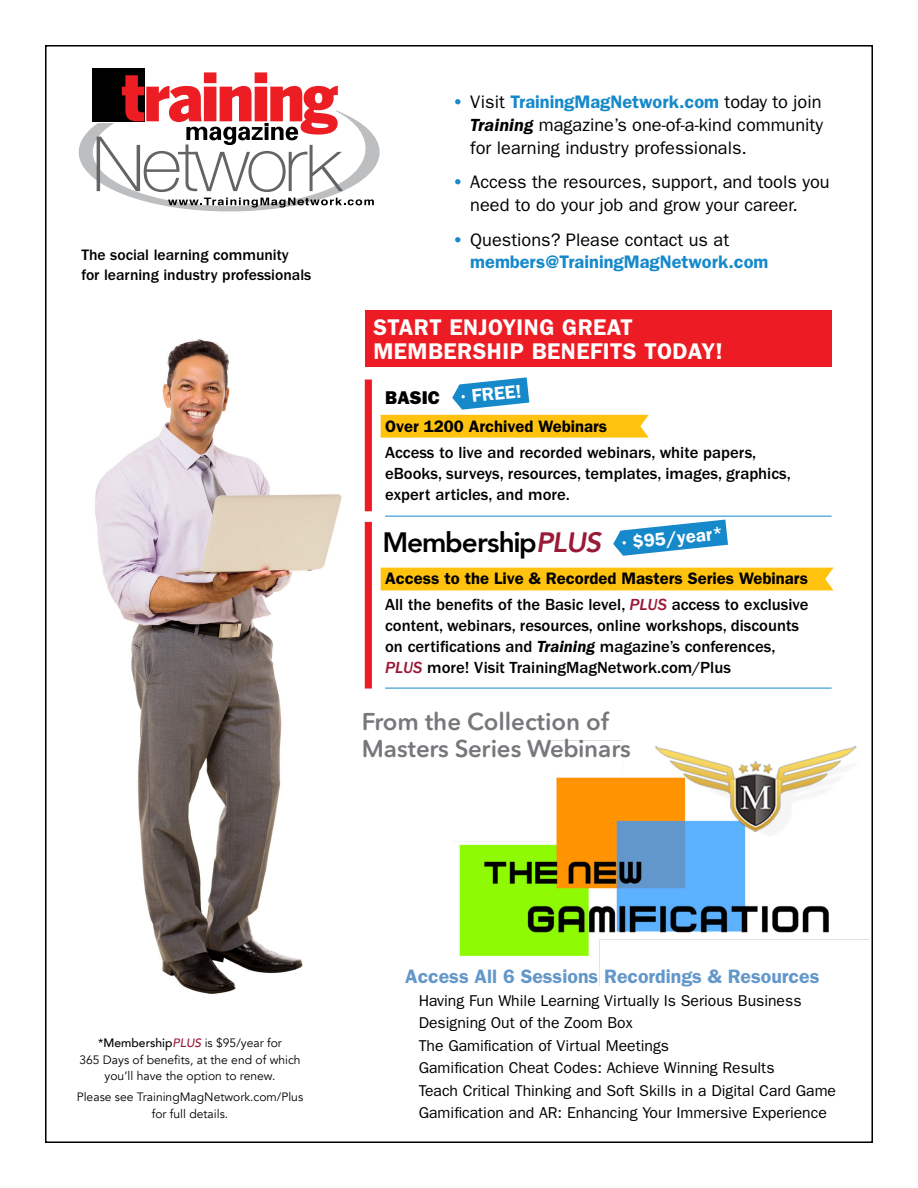
<style>
.page{position:relative;width:918px;height:1188px;background:#fff}
.page>*{position:absolute;margin:0;border:0;box-sizing:border-box;transform-origin:0 0}
.t1{font:800 27.9px "Avenir";letter-spacing:-.03em;color:#000}
.t2{font:600 24.15px/27.6px "Avenir Next Rounded Pro";color:#77787b}
.t3{font:600 22.8px/24.3px "ITC Franklin Gothic Std";letter-spacing:.02em;color:#fff}
.t4{font:600 19.5px "ITC Franklin Gothic Std";color:#6397ca}
.t5{font:600 18.6px "ITC Franklin Gothic Std";color:#fff}
.t6{font:18.6px "ITC Franklin Gothic Std Hvy";color:#000}
.t7{font:18.15px/22.6px "ITC Franklin Gothic Std";color:#000;text-align:justify}
.t8{font:600 18.15px/22.6px "ITC Franklin Gothic Std";color:#1689ca}
.t9{font:500 16.65px/21.1px "ITC Franklin Gothic Std";color:#000}
.t10{font:600 16.65px "ITC Franklin Gothic Std";color:#000}
.t11{font:15.75px "ITC Franklin Gothic Std";color:#000}
.t12{font:500 15.75px/20px "ITC Franklin Gothic Std";color:#000}
.t13{font:12.15px/16.6px "Avenir";color:#000;text-align:center}
.s1{font-weight:600;color:#1689ca}
.s2{font-weight:600;font-style:italic}
.s3{font-weight:400;color:#000}
.s4{font-style:italic;color:#991a36}
.s5{font-family:"ITC Franklin Gothic Std Med It";font-weight:400;color:#991a36}
.s6{font-weight:500}
.s7{font-weight:500;font-style:italic;color:#991a36}
</style>
<div class="page">
<img style="left:95px;top:339px;width:247px;height:655px">
<div style="left:92px;top:68px;width:52px;height:53px;background:#000"></div>
<svg style="left:78px;top:72px;width:302px;height:140px"></svg>
<div style="left:381px;top:568px;width:453px;height:22px;background:#ffc20e"></div>
<svg style="left:613px;top:520px;width:115px;height:36px"></svg>
<div style="left:365px;top:310px;width:467px;height:57px;background:#ed1c24"></div>
<svg style="left:381px;top:377px;width:268px;height:61px"></svg>
<hr style="left:385px;top:516px;width:447px;height:1px;background:#1689ca">
<hr style="left:385px;top:688px;width:447px;height:1px;background:#1689ca">
<div style="left:365px;top:379px;width:7px;height:132px;background:#ed1c24"></div>
<div style="left:365px;top:522px;width:7px;height:167px;background:#ed1c24"></div>
<img style="left:459px;top:740px;width:409px;height:245px">
<p class="t12" style="left:81px;top:245px;width:231px">The social learning community<br>for learning industry professionals</p>
<p class="t7" style="left:470px;top:91px;width:354px;text-indent:-18px"><span class="s1">•</span> Visit <span class="s1">TrainingMagNetwork.com</span> today to join <span class="s2">Training</span> magazine’s one-of-a-kind community for learning industry professionals.</p>
<p class="t7" style="left:470px;top:171px;width:361px;text-indent:-18px"><span class="s1">•</span> Access the resources, support, and tools you need to do your job and grow your career.</p>
<p class="t8" style="left:470px;top:228px;width:300px;text-indent:-18px">• <span class="s3">Questions? Please contact us at </span>members@TrainingMagNetwork.com</p>
<p class="t3" style="left:373px;top:315px;width:351px">START ENJOYING GREAT<br>MEMBERSHIP BENEFITS TODAY!</p>
<p class="t6" style="left:385px;top:386px;width:56px">BASIC</p>
<p class="t5" style="left:471px;top:385px;width:51px;rotate:-6deg">FREE!</p>
<p class="t10" style="left:385px;top:417px;width:224px">Over 1200 Archived Webinars</p>
<p class="t9" style="left:385px;top:442px;width:407px">Access to live and recorded webinars, white papers, eBooks, surveys, resources, templates, images, graphics, expert articles, and more.</p>
<p class="t1" style="left:383px;top:521px;width:220px">Membership<span class="s4">PLUS</span></p>
<p class="t5" style="left:631px;top:531px;width:93px;rotate:-6deg">$95/year*</p>
<p class="t10" style="left:385px;top:569px;width:425px">Access to the Live &amp; Recorded Masters Series Webinars</p>
<p class="t9" style="left:385px;top:594px;width:425px">All the benefits of the Basic level, <span class="s5">PLUS</span> access to exclusive content, webinars, resources, online workshops, discounts on certifications and <span class="s2">Training</span> magazine’s conferences, <span class="s5">PLUS</span> more! Visit TrainingMagNetwork.com/Plus</p>
<p class="t2" style="left:362px;top:707px;width:271px">From the Collection of<br>Masters Series Webinars</p>
<p class="t13" style="left:79px;top:1035px;width:223px">*<span class="s6">Membership</span><span class="s7">PLUS</span> is $95/year for<br>365 Days of benefits, at the end of which you’ll have the option to renew.</p>
<p class="t13" style="left:77px;top:1089px;width:228px">Please see TrainingMagNetwork.com/Plus for full details.</p>
<p class="t4" style="left:405px;top:964px;width:416px">Access All 6 Sessions Recordings &amp; Resources</p>
<p class="t11" style="left:419px;top:992px;width:384px">Having Fun While Learning Virtually Is Serious Business</p>
<p class="t11" style="left:419px;top:1014px;width:215px">Designing Out of the Zoom Box</p>
<p class="t11" style="left:419px;top:1037px;width:252px">The Gamification of Virtual Meetings</p>
<p class="t11" style="left:419px;top:1059px;width:357px">Gamification Cheat Codes: Achieve Winning Results</p>
<p class="t11" style="left:419px;top:1082px;width:419px">Teach Critical Thinking and Soft Skills in a Digital Card Game</p>
<p class="t11" style="left:419px;top:1104px;width:410px">Gamification and AR: Enhancing Your Immersive Experience</p>
</div>
